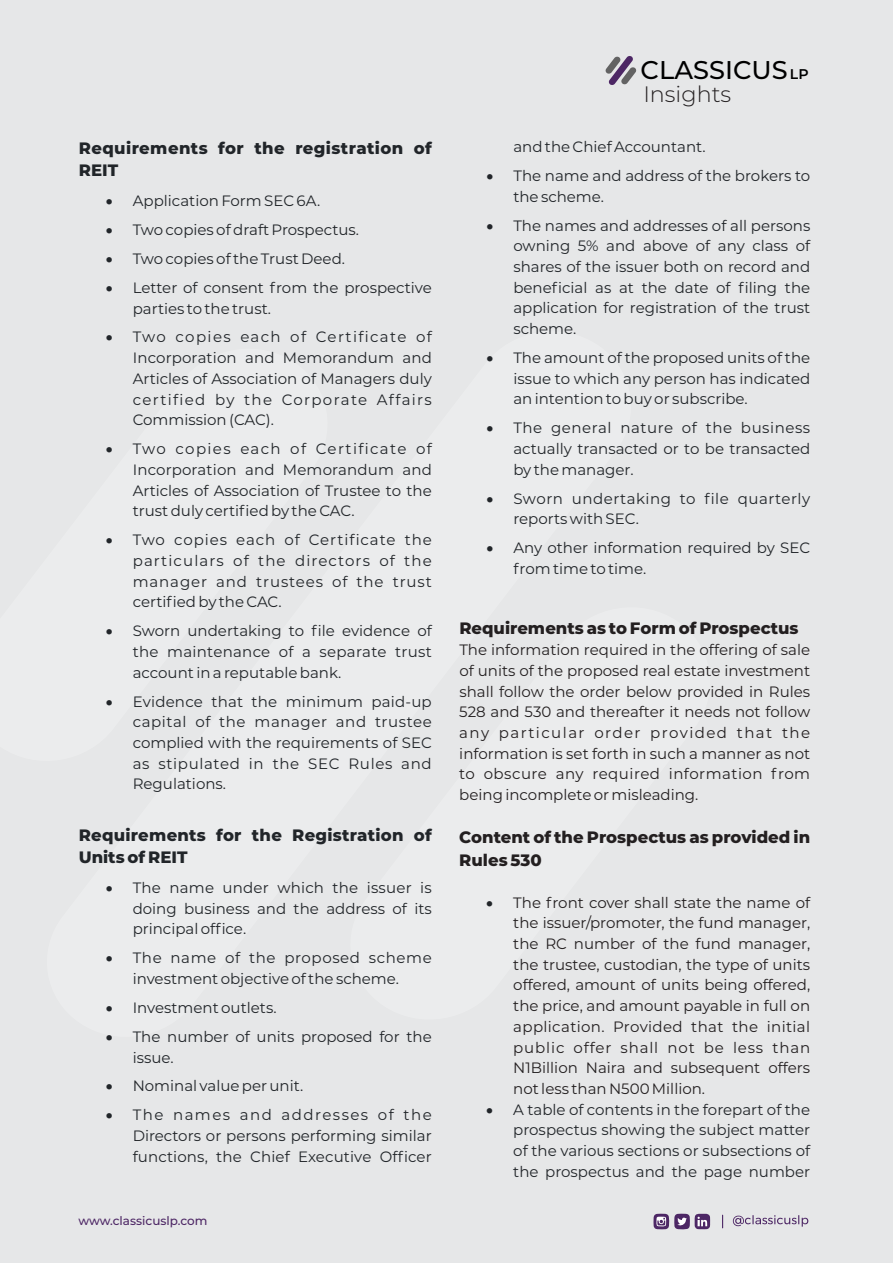
<style>
.page{position:relative;width:893px;height:1263px;background:#e6e7e8}
.page>*{position:absolute;margin:0;border:0;box-sizing:border-box;transform-origin:0 0}
.t1{font:500 25.65px "Montserrat";color:#000}
.t2{font:300 22.35px "Montserrat";color:#231f20}
.t3{font:800 16.5px/22.8px "Montserrat";letter-spacing:.015em;color:#212529}
.t4{font:800 16.5px/22.8px "Montserrat";color:#231f20}
.t5{font:15px/20.7px "Montserrat";color:#212529;text-align:justify}
.t6{font:15px/20.7px "Montserrat";color:#231f20;text-align:justify}
.t7{font:15px/20.7px "Montserrat";letter-spacing:.025em;color:#212529}
.t8{font:500 12px "Montserrat";color:#4d2765}
.s1{font-weight:600;font-size:14.1px}
.s2{color:#212529}
</style>
<div class="page">
<svg style="left:605px;top:56px;width:32px;height:29px"></svg>
<svg style="left:733px;top:1215px;width:75px;height:11px"></svg>
<svg style="left:653px;top:1213px;width:57px;height:17px"></svg>
<svg style="left:722px;top:1215px;width:1px;height:13px"></svg>
<p class="t3" style="left:79px;top:136px;width:355px">Requirements for the registration of<br>REIT</p>
<p class="t5" style="left:106px;top:190px;width:216px">• Application Form SEC 6A.</p>
<p class="t5" style="left:106px;top:219px;width:255px">• Two copies of draft Prospectus.</p>
<p class="t5" style="left:106px;top:248px;width:241px">• Two copies of the Trust Deed.</p>
<p class="t5" style="left:133px;top:277px;width:301px;text-indent:-27px">• Letter of consent from the prospective parties to the trust.</p>
<p class="t5" style="left:133px;top:327px;width:301px;text-indent:-27px">• Two copies each of Certificate of Incorporation and Memorandum and Articles of Association of Managers duly certified by the Corporate Affairs Commission (CAC).</p>
<p class="t5" style="left:133px;top:438px;width:301px;text-indent:-27px">• Two copies each of Certificate of Incorporation and Memorandum and Articles of Association of Trustee to the trust duly certified by the CAC.</p>
<p class="t5" style="left:133px;top:529px;width:301px;text-indent:-27px">• Two copies each of Certificate the particulars of the directors of the manager and trustees of the trust certified by the CAC.</p>
<p class="t5" style="left:133px;top:620px;width:301px;text-indent:-27px">• Sworn undertaking to file evidence of the maintenance of a separate trust account in a reputable bank.</p>
<p class="t5" style="left:133px;top:691px;width:301px;text-indent:-27px">• Evidence that the minimum paid-up capital of the manager and trustee complied with the requirements of SEC as stipulated in the SEC Rules and Regulations.</p>
<p class="t3" style="left:79px;top:823px;width:355px">Requirements for the Registration of<br>Units of REIT</p>
<p class="t5" style="left:133px;top:877px;width:301px;text-indent:-27px">• The name under which the issuer is doing business and the address of its principal office.</p>
<p class="t5" style="left:106px;top:947px;width:328px;text-align:center">• The name of the proposed scheme investment objective of the scheme.</p>
<p class="t5" style="left:106px;top:997px;width:172px">• Investment outlets.</p>
<p class="t5" style="left:133px;top:1026px;width:301px;text-indent:-27px">• The number of units proposed for the issue.</p>
<p class="t5" style="left:106px;top:1076px;width:199px">• Nominal value per unit.</p>
<p class="t5" style="left:133px;top:1105px;width:301px;text-indent:-27px">• The names and addresses of the Directors or persons performing similar functions, the Chief Executive Officer</p>
<p class="t8" style="left:79px;top:1213px;width:131px">www.classicuslp.com</p>
<h1 class="t1" style="left:641px;top:55px;width:169px">CLASSICUS<span class="s1">LP</span></h1>
<h2 class="t2" style="left:643px;top:80px;width:89px">Insights</h2>
<p class="t5" style="left:513px;top:136px;width:194px">and the Chief Accountant.</p>
<p class="t5" style="left:513px;top:165px;width:298px;text-indent:-27px">• The name and address of the brokers to the scheme.</p>
<p class="t5" style="left:513px;top:215px;width:298px;text-indent:-27px">• The names and addresses of all persons owning 5% and above of any class of shares of the issuer both on record and beneficial as at the date of filing the application for registration of the trust scheme.</p>
<p class="t5" style="left:513px;top:347px;width:298px;text-indent:-27px">• The amount of the proposed units of the issue to which any person has indicated an intention to buy or subscribe.</p>
<p class="t5" style="left:513px;top:418px;width:298px;text-indent:-27px">• The general nature of the business actually transacted or to be transacted by the manager.</p>
<p class="t7" style="left:513px;top:488px;width:298px;text-indent:-27px">• Sworn undertaking to file quarterly reports with SEC.</p>
<p class="t5" style="left:513px;top:538px;width:298px;text-indent:-27px">• Any other information required by SEC from time to time.</p>
<p class="t4" style="left:459px;top:617px;width:341px">Requirements as to Form of Prospectus</p>
<p class="t6" style="left:459px;top:640px;width:352px">The information required in the offering of sale of units of the proposed real estate investment shall follow the order below provided in Rules 528 and 530 and thereafter it needs not follow any particular order provided that the information is set forth in such a manner as not to obscure any required information from being incomplete or misleading.</p>
<p class="t4" style="left:459px;top:826px;width:352px">Content of the Prospectus as provided in<br>Rules 530</p>
<p class="t6" style="left:513px;top:892px;width:298px;text-indent:-27px"><span class="s2">•</span> The front cover shall state the name of the issuer/promoter, the fund manager, the RC number of the fund manager, the trustee, custodian, the type of units offered, amount of units being offered, the price, and amount payable in full on application. Provided that the initial public offer shall not be less than N1Billion Naira and subsequent offers not less than N500 Million.</p>
<p class="t5" style="left:513px;top:1099px;width:298px;text-indent:-27px">• A table of contents in the forepart of the prospectus showing the subject matter of the various sections or subsections of the prospectus and the page number</p>
</div>
